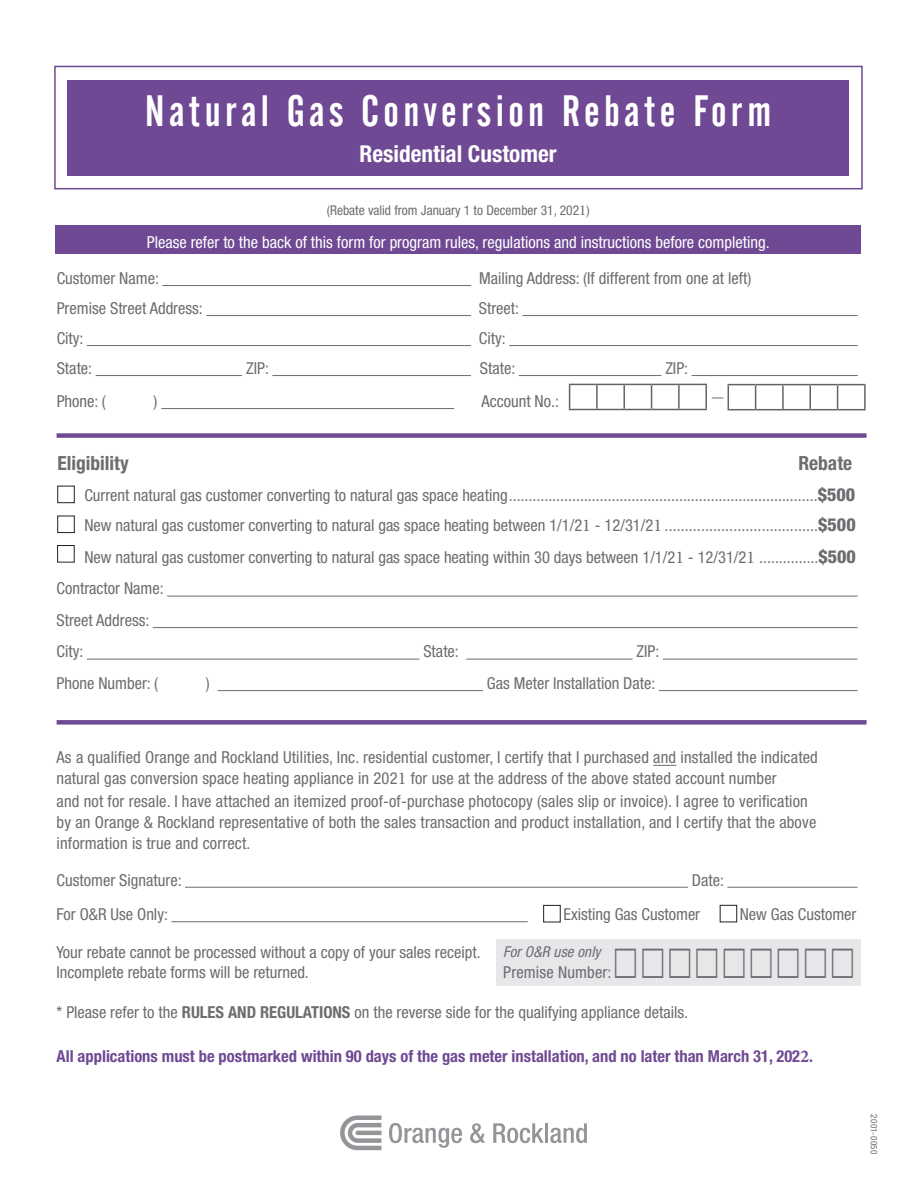
<style>
.page{position:relative;width:918px;height:1188px;background:#fff}
.page>*{position:absolute;margin:0;border:0;box-sizing:border-box;transform-origin:0 0}
.t1{font:43.5px "Alternate Gothic No 2 BT";letter-spacing:.1em;color:#fff}
.t2{font:700 condensed 23.25px "Helvetica Neue";color:#fff}
.t3{font:700 condensed 19.5px "Helvetica Neue";color:#6c6d70}
.t4{font:condensed 16.5px/21px "Helvetica Neue";color:#6c6d70}
.t5{font:700 condensed 16.5px "Helvetica Neue";color:#6f4993}
.t6{font:condensed 16.5px "Helvetica Neue";color:#fff}
.t7{font:italic condensed 15px "Helvetica Neue";letter-spacing:.01em;color:#6c6d70}
.t8{font:condensed 13.5px "Helvetica Neue";color:#6c6d70}
.t9{font:condensed 9px "Helvetica Neue";letter-spacing:.035em;color:#6c6d70}
.s1{font-family:"Minion Pro";font-stretch:normal;font-size:15px}
.s2{font-weight:800;font-size:18px}
.s3{font-family:"Minion Pro";font-stretch:normal;font-size:18px}
.s4{font-weight:700}
</style>
<div class="page">
<hr style="left:185px;top:887px;width:503px;height:1px;background:#6c6d70">
<hr style="left:727px;top:887px;width:131px;height:1px;background:#6c6d70">
<hr style="left:171px;top:921px;width:357px;height:1px;background:#6c6d70">
<svg style="left:653px;top:765px;width:23px;height:1px"></svg>
<div style="left:55px;top:225px;width:806px;height:29px;background:#6f4993"></div>
<hr style="left:162px;top:285px;width:309px;height:1px;background:#6c6d70">
<hr style="left:206px;top:315px;width:265px;height:1px;background:#6c6d70">
<hr style="left:522px;top:315px;width:336px;height:1px;background:#6c6d70">
<hr style="left:87px;top:345px;width:384px;height:1px;background:#6c6d70">
<hr style="left:509px;top:345px;width:349px;height:1px;background:#6c6d70">
<hr style="left:96px;top:375px;width:146px;height:1px;background:#6c6d70">
<hr style="left:272px;top:375px;width:199px;height:1px;background:#6c6d70">
<hr style="left:519px;top:375px;width:142px;height:1px;background:#6c6d70">
<hr style="left:692px;top:375px;width:166px;height:1px;background:#6c6d70">
<hr style="left:161px;top:408px;width:293px;height:1px;background:#6c6d70">
<div style="left:57px;top:433px;width:810px;height:5px;background:#6f4993"></div>
<hr style="left:167px;top:596px;width:691px;height:1px;background:#6c6d70">
<hr style="left:153px;top:627px;width:705px;height:1px;background:#6c6d70">
<hr style="left:87px;top:659px;width:332px;height:1px;background:#6c6d70">
<hr style="left:466px;top:659px;width:167px;height:1px;background:#6c6d70">
<hr style="left:663px;top:659px;width:195px;height:1px;background:#6c6d70">
<hr style="left:218px;top:690px;width:265px;height:1px;background:#6c6d70">
<hr style="left:659px;top:690px;width:199px;height:1px;background:#6c6d70">
<div style="left:57px;top:720px;width:810px;height:5px;background:#6f4993"></div>
<div style="left:543px;top:905px;width:18px;height:17px;border:1px solid #231f20"></div>
<div style="left:720px;top:905px;width:17px;height:17px;border:1px solid #231f20"></div>
<svg style="left:569px;top:384px;width:297px;height:26px"></svg>
<div style="left:57px;top:486px;width:18px;height:17px;border:1px solid #231f20"></div>
<div style="left:57px;top:516px;width:18px;height:17px;border:1px solid #231f20"></div>
<div style="left:54px;top:66px;width:809px;height:123px;border:2px solid #6f4993"></div>
<div style="left:67px;top:80px;width:782px;height:95px;background:#6f4993"></div>
<div style="left:57px;top:545px;width:18px;height:17px;border:1px solid #231f20"></div>
<svg style="left:389px;top:1123px;width:73px;height:25px"></svg>
<svg style="left:470px;top:1123px;width:15px;height:20px"></svg>
<svg style="left:493px;top:1123px;width:51px;height:20px"></svg>
<hr style="left:545px;top:1123px;width:3px;height:20px;background:#939598">
<svg style="left:550px;top:1123px;width:37px;height:20px"></svg>
<svg style="left:340px;top:1115px;width:41px;height:35px"></svg>
<div style="left:497px;top:940px;width:364px;height:46px;background:#e6e7e9"></div>
<h1 class="t1" style="left:145px;top:87px;width:628px">Natural Gas Conversion Rebate Form</h1>
<h2 class="t2" style="left:360px;top:140px;width:199px">Residential Customer</h2>
<p class="t8" style="left:327px;top:202px;width:264px">(Rebate valid from January 1 to December 31, 202<span class="s1">1</span>)</p>
<p class="t6" style="left:147px;top:233px;width:624px">Please refer to the back of this form for program rules, regulations and instructions before completing.</p>
<p class="t4" style="left:57px;top:267px;width:104px">Customer Name:</p>
<p class="t4" style="left:479px;top:267px;width:274px">Mailing Address: (If different from one at left)</p>
<p class="t4" style="left:57px;top:297px;width:148px">Premise Street Address:</p>
<p class="t4" style="left:479px;top:297px;width:42px">Street:</p>
<p class="t4" style="left:57px;top:327px;width:28px">City:</p>
<p class="t4" style="left:479px;top:327px;width:28px">City:</p>
<p class="t4" style="left:57px;top:357px;width:37px">State:</p>
<p class="t4" style="left:246px;top:357px;width:24px">ZIP:</p>
<p class="t4" style="left:480px;top:357px;width:37px">State:</p>
<p class="t4" style="left:665px;top:357px;width:24px">ZIP:</p>
<p class="t4" style="left:57px;top:390px;width:51px">Phone: (</p>
<p class="t4" style="left:153px;top:390px;width:5px">)</p>
<p class="t4" style="left:481px;top:390px;width:79px">Account No.:</p>
<p class="t3" style="left:57px;top:451px;width:73px">Eligibility</p>
<p class="t3" style="left:798px;top:451px;width:55px">Rebate</p>
<p class="t4" style="left:84px;top:480px;width:773px;line-height:30px">Current natural gas customer converting to natural gas space heating..............................................................................<span class="s2">$500<br></span>New natural gas customer converting to natural gas space heating between 1/1/2<span class="s3">1</span> - 12/31/2<span class="s3">1</span> ......................................<span class="s2">$500</span></p>
<p class="t4" style="left:84px;top:546px;width:773px">New natural gas customer converting to natural gas space heating within 30 days between 1/1/2<span class="s3">1</span> - 12/31/2<span class="s3">1</span> ...............<span class="s2">$500</span></p>
<p class="t4" style="left:57px;top:573px;width:109px;line-height:31.5px">Contractor Name:<br>Street Address:<br>City:</p>
<p class="t4" style="left:423px;top:641px;width:37px">State:</p>
<p class="t4" style="left:637px;top:641px;width:24px">ZIP:</p>
<p class="t4" style="left:57px;top:673px;width:103px">Phone Number: (</p>
<p class="t4" style="left:206px;top:673px;width:5px">)</p>
<p class="t4" style="left:487px;top:673px;width:170px">Gas Meter Installation Date:</p>
<p class="t4" style="left:57px;top:746px;width:763px">As a qualified Orange and Rockland Utilities, Inc. residential customer, I certify that I purchased and installed the indicated natural gas conversion space heating appliance in 202<span class="s3">1</span> for use at the address of the above stated account number</p>
<p class="t4" style="left:57px;top:790px;width:761px">and not for resale. I have attached an itemized proof-of-purchase photocopy (sales slip or invoice). I agree to verification by an Orange &amp; Rockland representative of both the sales transaction and product installation, and I certify that the above information is true and correct.</p>
<p class="t4" style="left:57px;top:869px;width:127px">Customer Signature:</p>
<p class="t4" style="left:692px;top:869px;width:34px">Date:</p>
<p class="t4" style="left:57px;top:904px;width:113px">For O&amp;R Use Only:</p>
<p class="t4" style="left:563px;top:904px;width:138px">Existing Gas Customer</p>
<p class="t4" style="left:740px;top:904px;width:118px">New Gas Customer</p>
<p class="t4" style="left:57px;top:942px;width:426px;line-height:19.8px">Your rebate cannot be processed without a copy of your sales receipt.<br>Incomplete rebate forms will be returned.</p>
<p class="t4" style="left:57px;top:1002px;width:633px">* Please refer to the <span class="s4">RULES AND REGULATIONS</span> on the reverse side for the qualifying appliance details.</p>
<p class="t5" style="left:57px;top:1046px;width:758px">All applications must be postmarked within 90 days of the gas meter installation, and no later than March 31, 202<span class="s3">2</span>.</p>
<p class="t7" style="left:503px;top:943px;width:99px">For O&amp;R use only</p>
<p class="t4" style="left:503px;top:962px;width:110px">Premise Number:</p>
<p class="t9" style="left:879px;top:1114px;width:41px;rotate:90deg">2001-0050</p>
</div>
